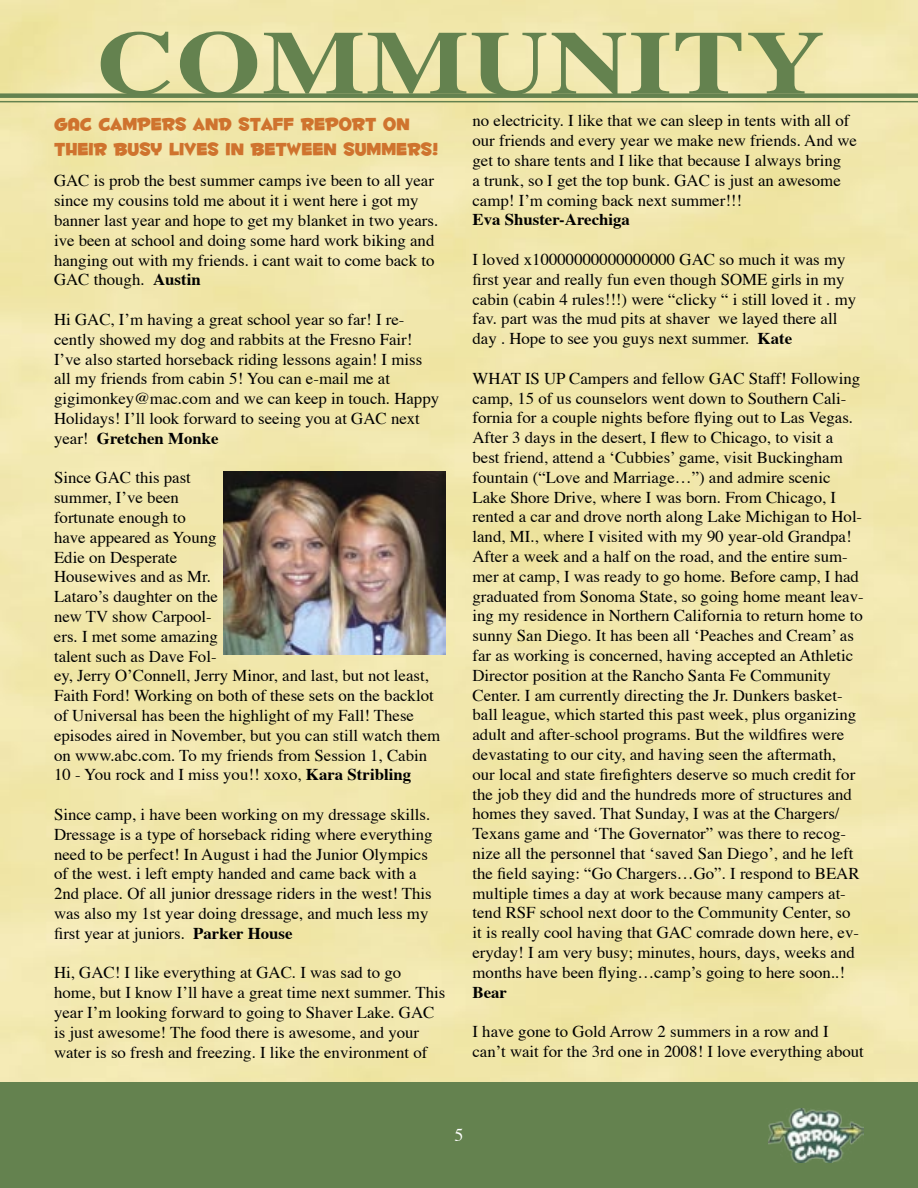
<style>
.page{position:relative;width:918px;height:1188px;background:#fff}
.page>*{position:absolute;margin:0;border:0;box-sizing:border-box;transform-origin:0 0}
.t1{font:700 90px "Times";letter-spacing:.01em;color:#64824f;scale:1.21 1}
.t2{font:21px/25.2px "Fontdinerdotcom Huggable";color:#cf732e}
.t3{font:18px "Times";color:#fff}
.t4{font:16.5px/19.8px "Times";color:#000}
.t5{font:700 16.5px "Times";color:#000}
.s1{font-weight:700}
</style>
<div class="page">
<img style="left:0;top:0;width:918px;height:1082px">
<div style="left:0;top:93px;width:918px;height:5px;background:#64824f"></div>
<hr style="left:0;top:101px;width:918px;height:1px;background:#64824f">
<div style="left:0;top:1082px;width:918px;height:106px;background:#64824f"></div>
<img style="left:768px;top:1109px;width:96px;height:54px">
<img style="left:223px;top:471px;width:222px;height:184px">
<h1 class="t1" style="left:97px;top:-23px;width:604px">COMMUNITY</h1>
<p class="t2" style="left:54px;top:111px;width:386px">GAC CAMPERS AND STAFF REPORT ON<br>THEIR BUSY LIVES IN BETWEEN SUMMERS!</p>
<p class="t4" style="left:54px;top:170px;width:386px">GAC is prob the best summer camps ive been to all year since my cousins told me about it i went here i got my banner last year and hope to get my blanket in two years. ive been at school and doing some hard work biking and hanging out with my friends. i cant wait to come back to GAC though. <span class="s1">Austin</span></p>
<p class="t4" style="left:54px;top:308px;width:387px">Hi GAC, I’m having a great school year so far! I re&shy;cently showed my dog and rabbits at the Fresno Fair!<br>I’ve also started horseback riding lessons again! I miss all my friends from cabin 5! You can e-mail me at gigimonkey@mac.com and we can keep in touch. Happy Holidays! I’ll look forward to seeing you at GAC next year! <span class="s1">Gretchen Monke</span></p>
<p class="t4" style="left:54px;top:467px;width:388px">Since GAC this past<br>summer, I’ve been<br>fortunate enough to<br>have appeared as Young<br>Edie on Desperate<br>Housewives and as Mr.<br>Lataro’s daughter on the<br>new TV show Carpool-<br>ers. I met some amazing<br>talent such as Dave Fol-<br>ey, Jerry O’Connell, Jerry Minor, and last, but not least,<br>Faith Ford! Working on both of these sets on the backlot of Universal has been the highlight of my Fall! These episodes aired in November, but you can still watch them on www.abc.com. To my friends from Session 1, Cabin<br>10 - You rock and I miss you!! xoxo, <span class="s1">Kara Stribling</span></p>
<p class="t4" style="left:54px;top:803px;width:380px">Since camp, i have been working on my dressage skills.<br>Dressage is a type of horseback riding where everything need to be perfect! In August i had the Junior Olympics of the west. i left empty handed and came back with a 2nd place. Of all junior dressage riders in the west! This was also my 1st year doing dressage, and much less my first year at juniors. <span class="s1">Parker House</span></p>
<p class="t4" style="left:54px;top:962px;width:393px">Hi, GAC! I like everything at GAC. I was sad to go home, but I know I’ll have a great time next summer. This year I’m looking forward to going to Shaver Lake. GAC is just awesome! The food there is awesome, and your water is so fresh and freezing. I like the environment of</p>
<p class="t4" style="left:472px;top:110px;width:386px">no electricity. I like that we can sleep in tents with all of our friends and every year we make new friends. And we get to share tents and I like that because I always bring<br>a trunk, so I get the top bunk. GAC is just an awesome camp! I’m coming back next summer!!!</p>
<p class="t5" style="left:472px;top:204px;width:159px">Eva Shuster-Arechiga</p>
<p class="t4" style="left:472px;top:248px;width:385px">I loved x10000000000000000 GAC so much it was my first year and really fun even though SOME girls in my cabin (cabin 4 rules!!!) were “clicky “ i still loved it . my fav. part was the mud pits at shaver we layed there all day . Hope to see you guys next summer. <span class="s1">Kate</span></p>
<p class="t4" style="left:472px;top:367px;width:393px">WHAT IS UP Campers and fellow GAC Staff! Following camp, 15 of us counselors went down to Southern Cali&shy;fornia for a couple nights before flying out to Las Vegas.<br>After 3 days in the desert, I flew to Chicago, to visit a best friend, attend a ‘Cubbies’ game, visit Buckingham fountain (“Love and Marriage…”) and admire scenic Lake Shore Drive, where I was born. From Chicago, I rented a car and drove north along Lake Michigan to Hol&shy;land, MI., where I visited with my 90 year-old Grandpa!<br>After a week and a half on the road, and the entire sum&shy;mer at camp, I was ready to go home. Before camp, I had graduated from Sonoma State, so going home meant leav&shy;ing my residence in Northern California to return home to sunny San Diego. It has been all ‘Peaches and Cream’ as far as working is concerned, having accepted an Athletic Director position at the Rancho Santa Fe Community Center. I am currently directing the Jr. Dunkers basket&shy;ball league, which started this past week, plus organizing adult and after-school programs. But the wildfires were devastating to our city, and having seen the aftermath,<br>our local and state firefighters deserve so much credit for the job they did and the hundreds more of structures and homes they saved. That Sunday, I was at the Chargers/ Texans game and ‘The Governator” was there to recog&shy;nize all the personnel that ‘saved San Diego’, and he left the field saying: “Go Chargers…Go”. I respond to BEAR multiple times a day at work because many campers at&shy;tend RSF school next door to the Community Center, so it is really cool having that GAC comrade down here, ev&shy;eryday! I am very busy; minutes, hours, days, weeks and months have been flying…camp’s going to here soon..!</p>
<p class="t5" style="left:472px;top:976px;width:36px">Bear</p>
<p class="t4" style="left:472px;top:1020px;width:393px">I have gone to Gold Arrow 2 summers in a row and I can’t wait for the 3rd one in 2008! I love everything about</p>
<p class="t3" style="left:454px;top:1118px;width:10px">5</p>
</div>
